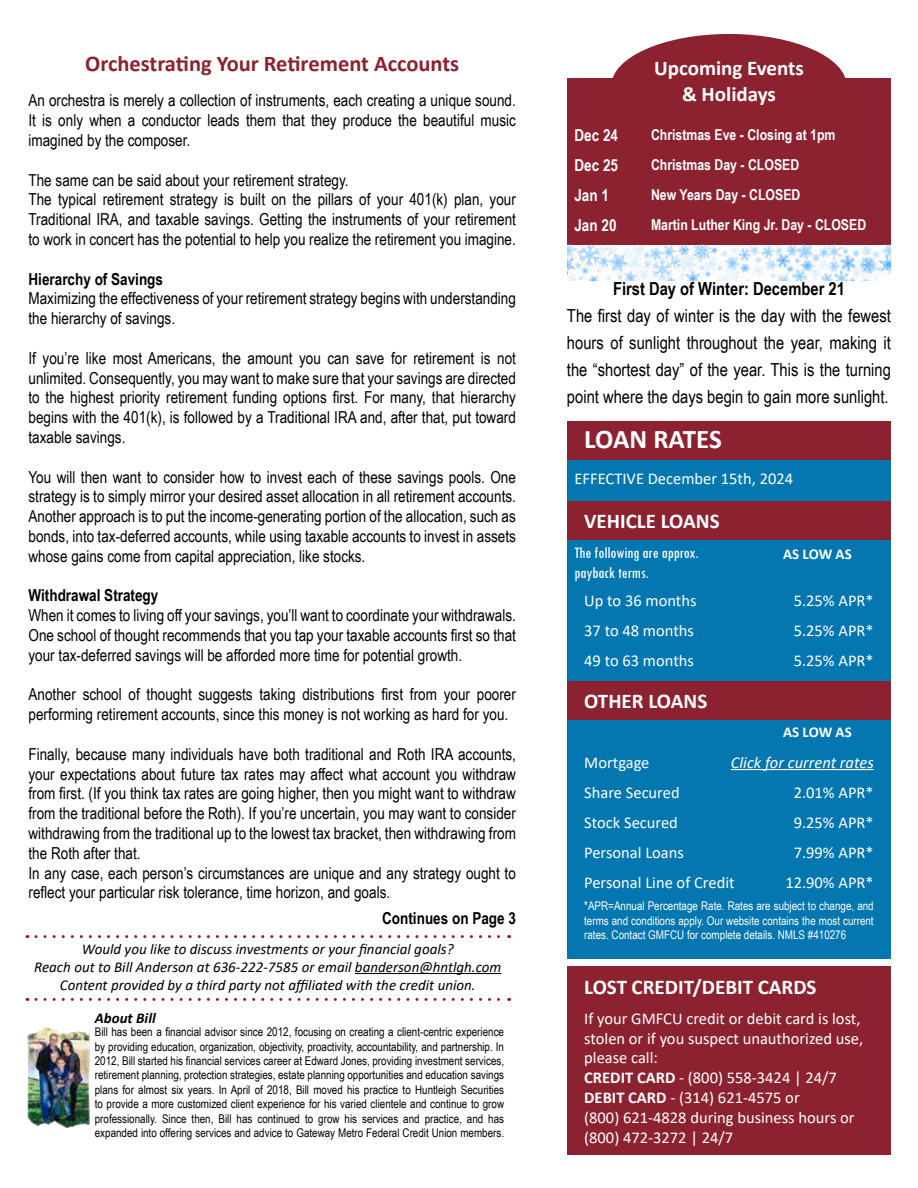
<style>
.page{position:relative;width:918px;height:1188px;background:#fff}
.page>*{position:absolute;margin:0;border:0;box-sizing:border-box;transform-origin:0 0}
.t1{font:700 27px "Calibri";letter-spacing:-.01em;color:#fff}
.t2{font:700 22.5px "Calibri";color:#8c2230}
.t3{font:700 21px/25.2px "Calibri";color:#fff;text-align:center}
.t4{font:18px/27px "Arial Narrow";color:#000;text-align:justify}
.t5{font:700 18px "Arial Narrow";color:#000}
.t6{font:16.5px/19.8px "Arial Narrow";color:#000;text-align:justify}
.t7{font:16.5px/19.8px "Calibri";color:#fff}
.t8{font:700 16.5px "Arial Narrow";color:#000}
.t9{font:condensed 16.5px/27.9px "Tw Cen";color:#fff}
.t10{font:italic 16.5px "Calibri";color:#fff}
.t11{font:700 16.5px "Arial Narrow";color:#fff}
.t12{font:italic 15px "Calibri";color:#000}
.t13{font:700 15px "Arial Narrow";color:#fff}
.t14{font:700 15px "Calibri";letter-spacing:-.005em;color:#fff}
.t15{font:italic 700 15px "Calibri";color:#000}
.t16{font:12px/14.4px "Arial Narrow";color:#000;text-align:justify}
.t17{font:12px/14.4px "Arial Narrow";color:#fff;text-align:justify}
.s1{font-family:"Calibri";font-stretch:normal}
.s2{font-weight:700}
</style>
<div class="page">
<div style="left:567px;top:421px;width:324px;height:537px;background:#0476b0"></div>
<div style="left:567px;top:421px;width:324px;height:38px;background:#8c2230"></div>
<div style="left:567px;top:966px;width:324px;height:189px;background:#8c2230"></div>
<div style="left:567px;top:78px;width:324px;height:166px;background:#8c2230"></div>
<div style="left:611px;top:34px;width:236px;height:104px;background:#8c2230;border-radius:50%"></div>
<div style="left:567px;top:501px;width:324px;height:38px;background:#8c2230"></div>
<div style="left:567px;top:681px;width:324px;height:38px;background:#8c2230"></div>
<svg style="left:36px;top:998px;width:474px;height:3px"></svg>
<svg style="left:36px;top:935px;width:474px;height:3px"></svg>
<img style="left:567px;top:244px;width:324px;height:36px">
<img style="left:27px;top:1028px;width:63px;height:100px">
<hr style="left:731px;top:769px;width:143px;height:1px;background:#fff">
<hr style="left:355px;top:973px;width:146px;height:1px;background:#000">
<h2 class="t2" style="left:85px;top:47px;width:376px">Orchestrating Your Retirement Accounts</h2>
<p class="t6" style="left:28px;top:90px;width:489px">An orchestra is merely a collection of instruments, each creating a unique sound.<br>It is only when a conductor leads them that they produce the beautiful music imagined by the composer.</p>
<p class="t6" style="left:28px;top:169px;width:322px">The same can be said about your retirement strategy.</p>
<p class="t6" style="left:28px;top:189px;width:489px">The typical retirement strategy is built on the pillars of your 401(k) plan, your Traditional IRA, and taxable savings. Getting the instruments of your retirement to work in concert has the potential to help you realize the retirement you imagine.</p>
<h3 class="t8" style="left:28px;top:266px;width:136px">Hierarchy of Savings</h3>
<p class="t6" style="left:28px;top:288px;width:489px">Maximizing the effectiveness of your retirement strategy begins with understanding the hierarchy of savings.</p>
<p class="t6" style="left:28px;top:347px;width:489px">If you’re like most Americans, the amount you can save for retirement is not unlimited. Consequently, you may want to make sure that your savings are directed to the highest priority retirement funding options first. For many, that hierarchy begins with the 401(k), is followed by a Traditional IRA and, after that, put toward taxable savings.</p>
<p class="t6" style="left:28px;top:466px;width:489px">You will then want to consider how to invest each of these savings pools. One strategy is to simply mirror your desired asset allocation in all retirement accounts.<br>Another approach is to put the income-generating portion of the allocation, such as bonds, into tax-deferred accounts, while using taxable accounts to invest in assets whose gains come from capital appreciation, like stocks.</p>
<h3 class="t8" style="left:28px;top:583px;width:131px">Withdrawal Strategy</h3>
<p class="t6" style="left:28px;top:605px;width:489px">When it comes to living off your savings, you’ll want to coordinate your withdrawals.<br>One school of thought recommends that you tap your taxable accounts first so that your tax-deferred savings will be afforded more time for potential growth.</p>
<p class="t6" style="left:28px;top:684px;width:489px">Another school of thought suggests taking distributions first from your poorer performing retirement accounts, since this money is not working as hard for you.</p>
<p class="t6" style="left:28px;top:743px;width:489px">Finally, because many individuals have both traditional and Roth IRA accounts, your expectations about future tax rates may affect what account you withdraw from first. (If you think tax rates are going higher, then you might want to withdraw from the traditional before the Roth). If you’re uncertain, you may want to consider withdrawing from the traditional up to the lowest tax bracket, then withdrawing from the Roth after that.</p>
<p class="t6" style="left:28px;top:862px;width:489px">In any case, each person’s circumstances are unique and any strategy ought to reflect your particular risk tolerance, time horizon, and goals.</p>
<p class="t8" style="left:382px;top:905px;width:135px">Continues on Page 3</p>
<p class="t12" style="left:82px;top:938px;width:373px">Would you like to discuss investments or your financial goals?</p>
<p class="t12" style="left:34px;top:956px;width:469px">Reach out to Bill Anderson at 636-222-7585 or email banderson@hntlgh.com</p>
<p class="t12" style="left:60px;top:974px;width:417px">Content provided by a third party not affiliated with the credit union.</p>
<h2 class="t15" style="left:95px;top:1007px;width:62px">About Bill</h2>
<p class="t16" style="left:95px;top:1024px;width:411px">Bill has been a financial advisor since 2012, focusing on creating a client-centric experience by providing education, organization, objectivity, proactivity, accountability, and partnership. In 2012, Bill started his financial services career at Edward Jones, providing investment services, retirement planning, protection strategies, estate planning opportunities and education savings plans for almost six years. In April of 2018, Bill moved his practice to Huntleigh Securities to provide a more customized client experience for his varied clientele and continue to grow professionally. Since then, Bill has continued to grow his services and practice, and has expanded into offering services and advice to Gateway Metro Federal Credit Union members.</p>
<h2 class="t3" style="left:654px;top:56px;width:151px">Upcoming Events &amp; Holidays</h2>
<p class="t11" style="left:574px;top:122px;width:45px">Dec 24</p>
<p class="t13" style="left:651px;top:123px;width:186px">Christmas Eve - Closing at 1pm</p>
<p class="t11" style="left:574px;top:152px;width:45px">Dec 25</p>
<p class="t13" style="left:651px;top:153px;width:150px">Christmas Day - CLOSED</p>
<p class="t11" style="left:574px;top:182px;width:36px">Jan 1</p>
<p class="t13" style="left:651px;top:183px;width:151px">New Years Day - CLOSED</p>
<p class="t11" style="left:574px;top:212px;width:44px">Jan 20</p>
<p class="t13" style="left:651px;top:213px;width:217px">Martin Luther King Jr. Day - CLOSED</p>
<h3 class="t5" style="left:613px;top:275px;width:234px">First Day of Winter: December 21</h3>
<p class="t4" style="left:567px;top:302px;width:326px">The first day of winter is the day with the fewest hours of sunlight throughout the year, making it the “shortest day” of the year. This is the turning point where the days begin to gain more sunlight.</p>
<h2 class="t1" style="left:584px;top:420px;width:139px">LOAN RATES</h2>
<p class="t7" style="left:574px;top:468px;width:220px">EFFECTIVE December 15th, 2024</p>
<h3 class="t3" style="left:584px;top:508px;width:137px">VEHICLE LOANS</h3>
<p class="t9" style="left:574px;top:539px;width:125px">The following are approx.</p>
<p class="t14" style="left:783px;top:543px;width:70px">AS LOW AS</p>
<p class="t9" style="left:584px;top:558px;width:114px;text-indent:-10px">payback terms.<br><span class="s1">Up to 36 months</span></p>
<p class="t7" style="left:794px;top:590px;width:82px">5.25% APR*</p>
<p class="t7" style="left:584px;top:620px;width:111px">37 to 48 months</p>
<p class="t7" style="left:794px;top:620px;width:82px">5.25% APR*</p>
<p class="t7" style="left:584px;top:650px;width:111px">49 to 63 months</p>
<p class="t7" style="left:794px;top:650px;width:82px">5.25% APR*</p>
<h3 class="t3" style="left:584px;top:688px;width:125px">OTHER LOANS</h3>
<p class="t14" style="left:783px;top:721px;width:70px">AS LOW AS</p>
<p class="t7" style="left:584px;top:752px;width:67px">Mortgage</p>
<p class="t10" style="left:731px;top:751px;width:144px">Click for current rates</p>
<p class="t7" style="left:584px;top:782px;width:97px">Share Secured</p>
<p class="t7" style="left:794px;top:782px;width:82px">2.01% APR*</p>
<p class="t7" style="left:584px;top:812px;width:95px">Stock Secured</p>
<p class="t7" style="left:794px;top:812px;width:82px">9.25% APR*</p>
<p class="t7" style="left:584px;top:842px;width:101px">Personal Loans</p>
<p class="t7" style="left:794px;top:842px;width:82px">7.99% APR*</p>
<p class="t7" style="left:584px;top:872px;width:152px">Personal Line of Credit</p>
<p class="t7" style="left:785px;top:872px;width:90px">12.90% APR*</p>
<p class="t17" style="left:584px;top:898px;width:291px">*APR=Annual Percentage Rate. Rates are subject to change, and terms and conditions apply. Our website contains the most current rates. Contact GMFCU for complete details. NMLS #410276</p>
<h2 class="t3" style="left:584px;top:974px;width:234px">LOST CREDIT/DEBIT CARDS</h2>
<p class="t7" style="left:584px;top:1008px;width:281px">If your GMFCU credit or debit card is lost, stolen or if you suspect unauthorized use, please call:</p>
<p class="t7" style="left:584px;top:1067px;width:272px"><span class="s2">CREDIT CARD</span> - (800) 558-3424 | 24/7<br><span class="s2">DEBIT CARD</span> - (314) 621-4575 or<br>(800) 621-4828 during business hours or (800) 472-3272 | 24/7</p>
</div>
